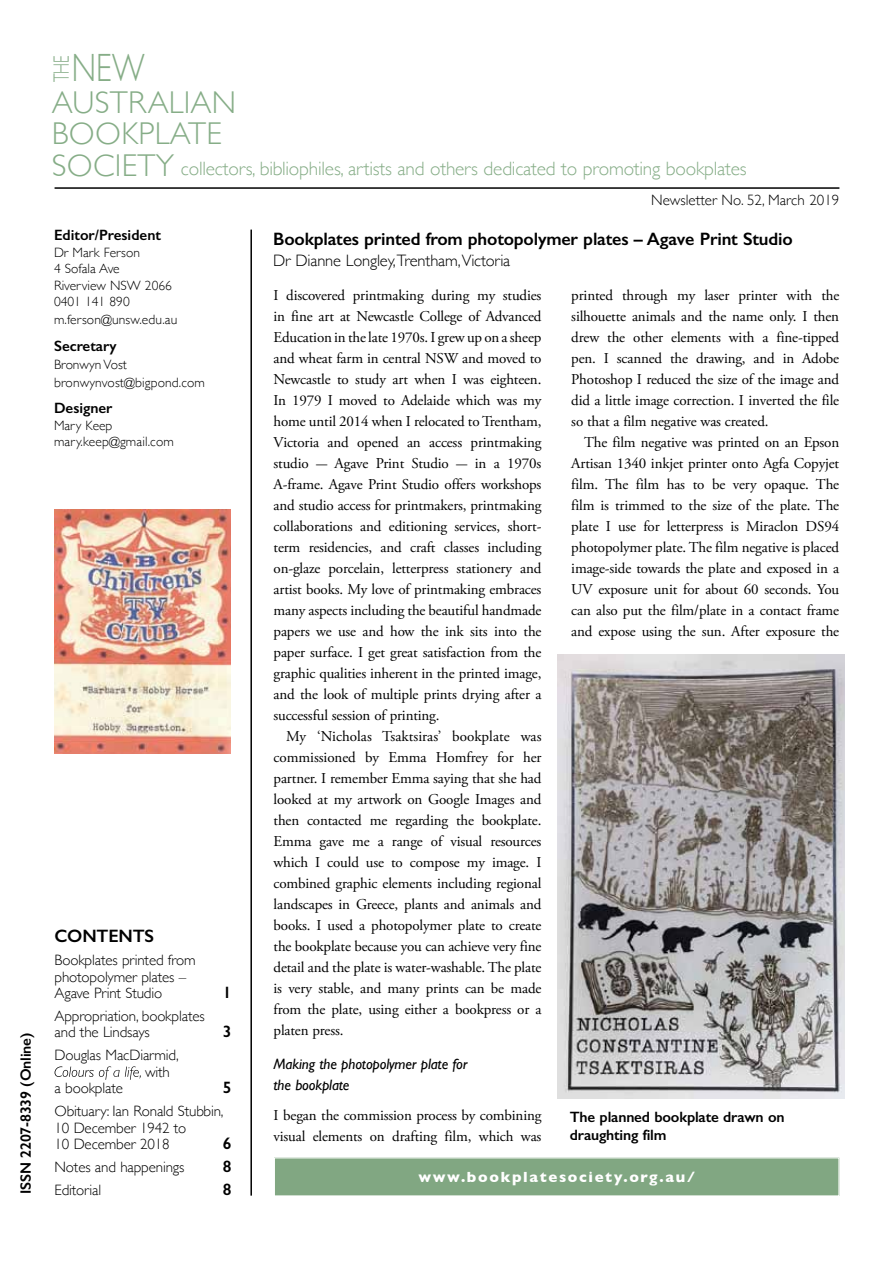
<style>
.page{position:relative;width:893px;height:1263px;background:#fff}
.page>*{position:absolute;margin:0;border:0;box-sizing:border-box;transform-origin:0 0}
.t1{font:300 39.3px "Gill Sans";color:#86ad87;scale:.8 1}
.t2{font:300 31.5px/31.5px "Gill Sans";letter-spacing:.01em;color:#86ad87}
.t3{font:300 22.05px "Gill Sans";color:#86ad87;scale:.69 1}
.t4{font:300 19.35px "Gill Sans";letter-spacing:-.01em;color:#86ad87}
.t5{font:600 18px "Gill Sans";letter-spacing:-.01em;color:#000}
.t6{font:300 16.5px "Gill Sans";letter-spacing:-.01em;color:#000}
.t7{font:600 16.5px "Gill Sans";color:#000}
.t8{font:15px/21px "Adobe Garamond Pro";letter-spacing:-.01em;color:#000;text-align:justify}
.t9{font:300 15px/16.5px "Gill Sans";letter-spacing:-.01em;color:#000}
.t10{font:600 15px/18px "Gill Sans";letter-spacing:-.01em;color:#000}
.t11{font:italic 15px/21px "Gill Sans";letter-spacing:-.01em;color:#000}
.t12{font:700 15px "Gill Sans";letter-spacing:.11em;color:#fff}
.t13{font:300 13.5px/16.5px "Gill Sans";color:#000}
</style>
<div class="page">
<hr style="left:250px;top:230px;width:2px;height:965px;background:#000">
<hr style="left:55px;top:187px;width:784px;height:2px;background:#000">
<div style="left:274px;top:1157px;width:566px;height:39px;background:#81a782"></div>
<div style="left:274px;top:1158px;width:565px;height:38px;border:1px solid #fff"></div>
<img style="left:54px;top:510px;width:176px;height:244px">
<svg style="left:55px;top:1066px;width:86px;height:14px"></svg>
<img style="left:558px;top:654px;width:287px;height:445px">
<p class="t10" style="left:17px;top:1194px;width:163px;rotate:-90deg">ISSN 2207-8339 (Online)</p>
<h3 class="t3" style="left:44px;top:82px;width:40px;rotate:-90deg">THE</h3>
<h1 class="t1" style="left:72px;top:37px;width:93px">NEW</h1>
<h2 class="t2" style="left:52px;top:85px;width:186px">AUSTRALIAN<br>BOOKPLATE<br>SOCIETY</h2>
<p class="t4" style="left:181px;top:154px;width:567px">collectors, bibliophiles, artists and others dedicated to promoting bookplates</p>
<p class="t10" style="left:54px;top:226px;width:108px">Editor/President</p>
<p class="t13" style="left:54px;top:244px;width:119px">Dr Mark Ferson<br>4 Sofala Ave<br>Riverview NSW 2066<br>0401 141 890</p>
<p class="t13" style="left:54px;top:311px;width:125px">m.ferson@unsw.edu.au</p>
<p class="t10" style="left:54px;top:337px;width:64px">Secretary</p>
<p class="t13" style="left:54px;top:355px;width:153px;line-height:18px">Bronwyn Vost bronwynvost@bigpond.com</p>
<p class="t10" style="left:54px;top:399px;width:60px">Designer</p>
<p class="t13" style="left:54px;top:416px;width:121px">Mary Keep mary.keep@gmail.com</p>
<p class="t5" style="left:55px;top:925px;width:101px">CONTENTS</p>
<p class="t9" style="left:55px;top:951px;width:143px">Bookplates printed from photopolymer plates –<br>Agave Print Studio</p>
<p class="t9" style="left:55px;top:1007px;width:152px">Appropriation, bookplates and the Lindsays</p>
<p class="t7" style="left:223px;top:982px;width:10px">1</p>
<p class="t7" style="left:223px;top:1022px;width:10px">3</p>
<p class="t9" style="left:55px;top:1046px;width:126px">Douglas MacDiarmid,</p>
<p class="t9" style="left:145px;top:1063px;width:26px">with</p>
<p class="t9" style="left:55px;top:1079px;width:70px">a bookplate</p>
<p class="t7" style="left:223px;top:1078px;width:10px">5</p>
<p class="t9" style="left:55px;top:1102px;width:171px">Obituary: Ian Ronald Stubbin,<br>10 December 1942 to<br>10 December 2018</p>
<p class="t7" style="left:223px;top:1133px;width:10px">6</p>
<p class="t9" style="left:55px;top:1158px;width:131px">Notes and happenings</p>
<p class="t7" style="left:223px;top:1156px;width:10px">8</p>
<p class="t9" style="left:55px;top:1181px;width:48px">Editorial</p>
<p class="t7" style="left:223px;top:1179px;width:10px">8</p>
<p class="t9" style="left:651px;top:191px;width:190px">Newsletter No. 52, March 2019</p>
<p class="t5" style="left:273px;top:228px;width:521px">Bookplates printed from photopolymer plates – Agave Print Studio</p>
<p class="t6" style="left:273px;top:248px;width:239px">Dr Dianne Longley, Trentham, Victoria</p>
<p class="t8" style="left:274px;top:285px;width:269px">I discovered printmaking during my studies in fine art at Newcastle College of Advanced Education in the late 1970s. I grew up on a sheep and wheat farm in central NSW and moved to Newcastle to study art when I was eighteen.<br>In 1979 I moved to Adelaide which was my home until 2014 when I relocated to Trentham, Victoria and opened an access printmaking studio - Agave Print Studio - in a 1970s A-frame. Agave Print Studio offers workshops and studio access for printmakers, printmaking collaborations and editioning services, short&shy;term residencies, and craft classes including on-glaze porcelain, letterpress stationery and artist books. My love of printmaking embraces many aspects including the beautiful handmade papers we use and how the ink sits into the paper surface. I get great satisfaction from the graphic qualities inherent in the printed image, and the look of multiple prints drying after a successful session of printing.</p>
<p class="t8" style="left:274px;top:726px;width:270px;text-indent:13px">My ‘Nicholas Tsaktsiras’ bookplate was commissioned by Emma Homfrey for her partner. I remember Emma saying that she had looked at my artwork on Google Images and then contacted me regarding the bookplate.<br>Emma gave me a range of visual resources which I could use to compose my image. I combined graphic elements including regional landscapes in Greece, plants and animals and books. I used a photopolymer plate to create the bookplate because you can achieve very fine detail and the plate is water-washable. The plate is very stable, and many prints can be made from the plate, using either a bookpress or a platen press.</p>
<p class="t11" style="left:274px;top:1053px;width:195px">Making the photopolymer plate for the bookplate</p>
<p class="t8" style="left:274px;top:1105px;width:269px">I began the commission process by combining visual elements on drafting film, which was</p>
<p class="t8" style="left:571px;top:285px;width:270px">printed through my laser printer with the silhouette animals and the name only. I then drew the other elements with a fine-tipped pen. I scanned the drawing, and in Adobe Photoshop I reduced the size of the image and did a little image correction. I inverted the file so that a film negative was created.</p>
<p class="t8" style="left:571px;top:432px;width:269px;text-indent:13px">The film negative was printed on an Epson Artisan 1340 inkjet printer onto Agfa Copyjet film. The film has to be very opaque. The film is trimmed to the size of the plate. The plate I use for letterpress is Miraclon DS94 photopolymer plate. The film negative is placed image-side towards the plate and exposed in a UV exposure unit for about 60 seconds. You can also put the film/plate in a contact frame and expose using the sun. After exposure the</p>
<p class="t10" style="left:570px;top:1108px;width:216px">The planned bookplate drawn on draughting film</p>
<p class="t12" style="left:418px;top:1165px;width:278px">www.bookplatesociety.org.au/</p>
</div>
